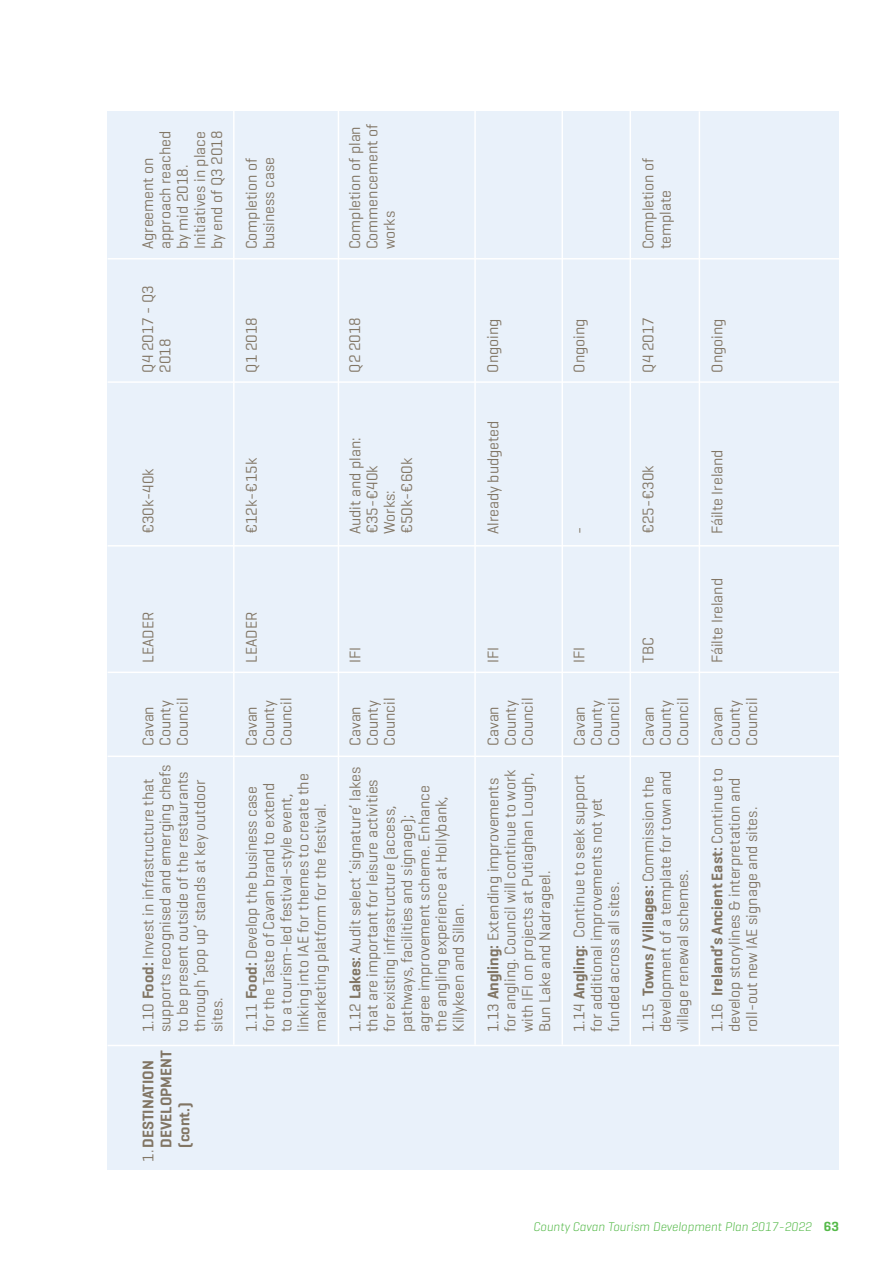
<style>
.page{position:relative;width:893px;height:1263px;background:#fff}
.page>*{position:absolute;margin:0;border:0;box-sizing:border-box;transform-origin:0 0}
.t1{font:15.75px/17.2px "Geogrotesque";color:#817564}
.t2{font:600 15.75px/18px "Geogrotesque";color:#817564}
.t3{font:italic 300 12.75px "Geogrotesque";color:#54b948}
.s1{font-weight:600}
.s2{font-weight:400}
.s3{font-weight:600;font-style:normal;font-size:13.5px}
</style>
<div class="page">
<div style="left:108px;top:111px;width:731px;height:1059px;background:#e9f1fa"></div>
<hr style="left:108px;top:1045px;width:731px;height:1px;background:#fff">
<hr style="left:108px;top:755px;width:731px;height:2px;background:#fff">
<hr style="left:108px;top:671px;width:731px;height:2px;background:#fff">
<hr style="left:108px;top:545px;width:731px;height:2px;background:#fff">
<hr style="left:108px;top:381px;width:731px;height:2px;background:#fff">
<hr style="left:108px;top:258px;width:731px;height:1px;background:#fff">
<hr style="left:233px;top:111px;width:2px;height:934px;background:#fff">
<hr style="left:338px;top:111px;width:1px;height:934px;background:#fff">
<hr style="left:474px;top:111px;width:2px;height:934px;background:#fff">
<hr style="left:561px;top:111px;width:2px;height:934px;background:#fff">
<hr style="left:630px;top:111px;width:1px;height:934px;background:#fff">
<hr style="left:699px;top:111px;width:1px;height:934px;background:#fff">
<p class="t1" style="left:139px;top:249px;width:120px;rotate:-90deg">Agreement on approach reached by mid 2018.<br>Initiatives in place by end of Q3 2018</p>
<p class="t1" style="left:139px;top:373px;width:89px;rotate:-90deg">Q4 2017 - Q3<br>2018</p>
<p class="t1" style="left:242px;top:249px;width:94px;rotate:-90deg">Completion of business case</p>
<p class="t1" style="left:346px;top:249px;width:127px;rotate:-90deg">Completion of plan<br>Commencement of works</p>
<p class="t1" style="left:639px;top:249px;width:93px;rotate:-90deg">Completion of template</p>
<p class="t1" style="left:242px;top:373px;width:57px;rotate:-90deg">Q1 2018</p>
<p class="t1" style="left:346px;top:373px;width:57px;rotate:-90deg">Q2 2018</p>
<p class="t1" style="left:484px;top:373px;width:56px;rotate:-90deg">Ongoing</p>
<p class="t1" style="left:570px;top:373px;width:56px;rotate:-90deg">Ongoing</p>
<p class="t1" style="left:639px;top:373px;width:57px;rotate:-90deg">Q4 2017</p>
<p class="t1" style="left:708px;top:373px;width:56px;rotate:-90deg">Ongoing</p>
<p class="t1" style="left:139px;top:534px;width:68px;rotate:-90deg">€30k-40k</p>
<p class="t1" style="left:242px;top:534px;width:78px;rotate:-90deg">€12k-€15k</p>
<p class="t1" style="left:139px;top:663px;width:53px;rotate:-90deg">LEADER</p>
<p class="t1" style="left:242px;top:663px;width:53px;rotate:-90deg">LEADER</p>
<p class="t1" style="left:346px;top:534px;width:99px;rotate:-90deg">Audit and plan: €35-€40k<br>Works: €50k-€60k</p>
<p class="t1" style="left:484px;top:534px;width:115px;rotate:-90deg">Already budgeted</p>
<p class="t1" style="left:570px;top:534px;width:9px;rotate:-90deg">-</p>
<p class="t1" style="left:639px;top:534px;width:71px;rotate:-90deg">€25-€30k</p>
<p class="t1" style="left:346px;top:663px;width:18px;rotate:-90deg">IFI</p>
<p class="t1" style="left:484px;top:663px;width:18px;rotate:-90deg">IFI</p>
<p class="t1" style="left:570px;top:663px;width:18px;rotate:-90deg">IFI</p>
<p class="t1" style="left:639px;top:663px;width:27px;rotate:-90deg">TBC</p>
<p class="t1" style="left:708px;top:534px;width:86px;rotate:-90deg">Fáilte Ireland</p>
<p class="t1" style="left:708px;top:663px;width:86px;rotate:-90deg">Fáilte Ireland</p>
<p class="t1" style="left:139px;top:746px;width:50px;rotate:-90deg">Cavan<br>County<br>Council</p>
<p class="t1" style="left:242px;top:746px;width:50px;rotate:-90deg">Cavan<br>County<br>Council</p>
<p class="t1" style="left:346px;top:746px;width:50px;rotate:-90deg">Cavan<br>County<br>Council</p>
<p class="t1" style="left:484px;top:746px;width:50px;rotate:-90deg">Cavan<br>County<br>Council</p>
<p class="t1" style="left:570px;top:746px;width:50px;rotate:-90deg">Cavan<br>County<br>Council</p>
<p class="t1" style="left:639px;top:746px;width:50px;rotate:-90deg">Cavan<br>County<br>Council</p>
<p class="t1" style="left:708px;top:746px;width:50px;rotate:-90deg">Cavan<br>County<br>Council</p>
<p class="t1" style="left:139px;top:1032px;width:269px;rotate:-90deg">1.10 <span class="s1">Food:</span> Invest in infrastructure that supports recognised and emerging chefs to be present outside of the restaurants through ‘pop up’ stands at key outdoor sites.</p>
<p class="t1" style="left:242px;top:1032px;width:260px;rotate:-90deg">1.11 <span class="s1">Food:</span> Develop the business case for the Taste of Cavan brand to extend to a tourism-led festival-style event, linking into IAE for themes to create the marketing platform for the festival.</p>
<p class="t1" style="left:346px;top:1032px;width:267px;rotate:-90deg">1.12 <span class="s1">Lakes:</span> Audit select ‘signature’ lakes that are important for leisure activities for existing infrastructure (access, pathways, facilities and signage);<br>agree improvement scheme. Enhance the angling experience at Hollybank, Killykeen and Sillan.</p>
<p class="t1" style="left:484px;top:1032px;width:264px;rotate:-90deg">1.13 <span class="s1">Angling:</span> Extending improvements for angling. Council will continue to work with IFI on projects at Putiaghan Lough, Bun Lake and Nadrageel.</p>
<p class="t1" style="left:570px;top:1032px;width:259px;rotate:-90deg">1.14 <span class="s1">Angling:</span> Continue to seek support for additional improvements not yet funded across all sites.</p>
<p class="t1" style="left:639px;top:1032px;width:263px;rotate:-90deg">1.15 <span class="s1">Towns / Villages:</span> Commission the development of a template for town and village renewal schemes.</p>
<p class="t1" style="left:708px;top:1032px;width:265px;rotate:-90deg">1.16 <span class="s1">Ireland’s Ancient East:</span> Continue to develop storylines &amp; interpretation and roll-out new IAE signage and sites.</p>
<p class="t2" style="left:139px;top:1148px;width:99px;text-indent:-13px;rotate:-90deg"><span class="s2">1.</span>DESTINATION<br>DEVELOPMENT (cont.)</p>
<p class="t3" style="left:533px;top:1218px;width:307px">County Cavan Tourism Development Plan 2017-2022 <span class="s3">63</span></p>
</div>
